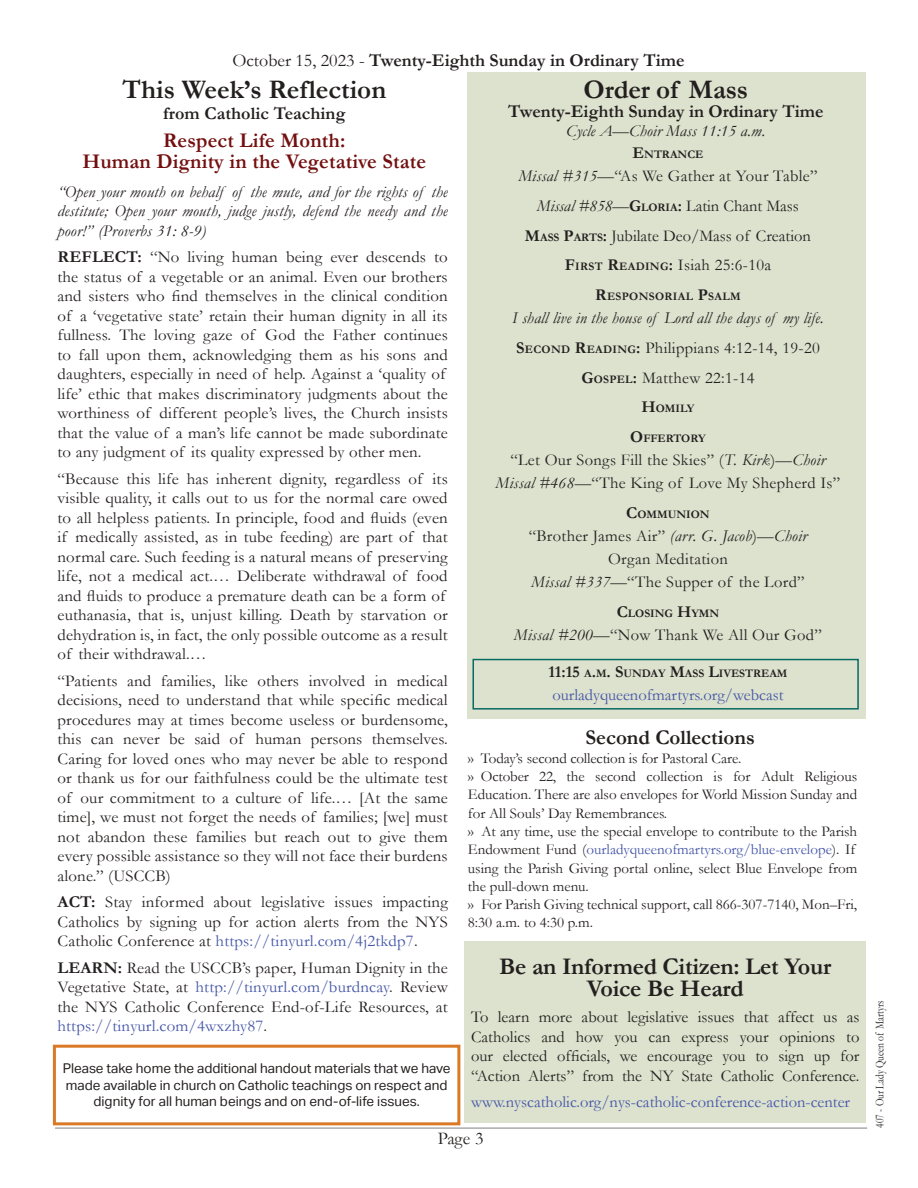
<style>
.page{position:relative;width:918px;height:1188px;background:#fff}
.page>*{position:absolute;margin:0;border:0;box-sizing:border-box;transform-origin:0 0}
.t1{font:700 27px "Garamond";color:#241f1f}
.t2{font:700 24px/22.5px "Garamond";letter-spacing:-.01em;color:#241f1f;text-align:center}
.t3{font:700 21px/21px "Garamond";letter-spacing:.01em;color:#740f10;text-align:center}
.t4{font:700 21px "Garamond";color:#241f1f}
.t5{font:700 18px "Garamond";color:#241f1f}
.t6{font:18px "Garamond";color:#241f1f}
.t7{font:16.5px/19.5px "Garamond";letter-spacing:.01em;color:#241f1f;text-align:justify}
.t8{font:italic 16.5px/29.8px "Garamond";letter-spacing:.01em;color:#241f1f;text-align:center}
.t9{font:16.5px "Garamond";color:#4455a7}
.t10{font:15px/18.3px "Garamond";color:#241f1f}
.t11{font:13.5px/16.5px "Aktiv Grotesk";color:#241f1f;text-align:center}
.t12{font:12px "Garamond";color:#241f1f;scale:.8 1}
.t13{font:700 11.55px "Garamond";color:#241f1f}
.t14{font:700 11.55px "Garamond";letter-spacing:.03em;color:#241f1f}
.s1{font-weight:400}
.s2{font-weight:700}
.s3{color:#4455a7}
.s4{font-size:16.5px}
.s5{font-style:italic}
.s6{font-weight:700;font-size:11.55px}
.s7{font-weight:700;font-style:normal}
.s8{font-weight:700;font-style:normal;font-size:11.55px}
.s9{font-style:normal}
.s10{font-style:inherit}
</style>
<div class="page">
<div style="left:468px;top:72px;width:398px;height:647px;background:#dce2ce"></div>
<hr style="left:55px;top:1128px;width:812px;height:1px;background:#838182">
<div style="left:472px;top:659px;width:387px;height:51px;border:2px solid #096963"></div>
<div style="left:464px;top:942px;width:402px;height:181px;background:#dce2ce"></div>
<div style="left:53px;top:1045px;width:407px;height:80px;border:3px solid #da7926"></div>
<p class="t5" style="left:232px;top:48px;width:454px"><span class="s1">October 15, 2023 -</span> Twenty-Eighth Sunday in Ordinary Time</p>
<h1 class="t1" style="left:122px;top:71px;width:265px">This Week’s Reflection</h1>
<p class="t5" style="left:163px;top:101px;width:184px">from Catholic Teaching</p>
<p class="t3" style="left:82px;top:130px;width:345px">Respect Life Month:<br>Human Dignity in the Vegetative State</p>
<p class="t8" style="left:58px;top:181px;width:392px;line-height:19.5px;text-align:justify">“Open your mouth on behalf of the mute, and for the rights of the destitute; Open your mouth, judge justly, defend the needy and the poor!” (Proverbs 31: 8-9)</p>
<p class="t7" style="left:58px;top:247px;width:392px;text-align:left"><span class="s2">REFLECT:</span> “No living human being ever descends to the status of a vegetable or an animal. Even our brothers and sisters who find themselves in the clinical condition of a ‘vegetative state’ retain their human dignity in all its fullness. The loving gaze of God the Father continues to fall upon them, acknowledging them as his sons and daughters, especially in need of help. Against a ‘quality of life’ ethic that makes discriminatory judgments about the worthiness of different people’s lives, the Church insists that the value of a man’s life cannot be made subordinate to any judgment of its quality expressed by other men.</p>
<p class="t7" style="left:58px;top:468px;width:392px;text-align:left">“Because this life has inherent dignity, regardless of its visible quality, it calls out to us for the normal care owed to all helpless patients. In principle, food and fluids (even if medically assisted, as in tube feeding) are part of that normal care. Such feeding is a natural means of preserving life, not a medical act.… Deliberate withdrawal of food and fluids to produce a premature death can be a form of euthanasia, that is, unjust killing. Death by starvation or dehydration is, in fact, the only possible outcome as a result of their withdrawal.…</p>
<p class="t7" style="left:58px;top:670px;width:392px">“Patients and families, like others involved in medical decisions, need to understand that while specific medical procedures may at times become useless or burdensome, this can never be said of human persons themselves.<br>Caring for loved ones who may never be able to respond or thank us for our faithfulness could be the ultimate test of our commitment to a culture of life.… [At the same time], we must not forget the needs of families; [we] must not abandon these families but reach out to give them every possible assistance so they will not face their burdens alone.” (USCCB)</p>
<p class="t7" style="left:58px;top:892px;width:392px"><span class="s2">ACT:</span> Stay informed about legislative issues impacting Catholics by signing up for action alerts from the NYS Catholic Conference at <span class="s3">https://tinyurl.com/4j2tkdp7</span>.</p>
<p class="t7" style="left:58px;top:957px;width:392px"><span class="s2">LEARN:</span> Read the USCCB’s paper, Human Dignity in the Vegetative State, at <span class="s3">http://tinyurl.com/burdncay</span>. Review the NYS Catholic Conference End-of-Life Resources, at <span class="s3">https://tinyurl.com/4wxzhy87</span>.</p>
<h2 class="t2" style="left:499px;top:955px;width:334px">Be an Informed Citizen: Let Your<br>Voice Be Heard</h2>
<h1 class="t1" style="left:584px;top:71px;width:166px">Order of Mass</h1>
<p class="t5" style="left:508px;top:99px;width:317px">Twenty-Eighth Sunday in Ordinary Time</p>
<p class="t8" style="left:566px;top:116px;width:201px">Cycle A—Choir Mass 11:15 a.m.</p>
<p class="t13" style="left:633px;top:146px;width:72px"><span class="s4">E</span>NTRANCE</p>
<p class="t7" style="left:518px;top:160px;width:301px;line-height:29.8px;text-align:center"><span class="s5">Missal #315</span>—“As We Gather at Your Table” <span class="s5">Missal #858</span>—<span class="s2">G</span><span class="s6">LORIA</span><span class="s2">:</span> Latin Chant Mass<br><span class="s2">M</span><span class="s6">ASS</span> <span class="s2">P</span><span class="s6">ARTS</span><span class="s2">:</span> Jubilate Deo/Mass of Creation <span class="s2">F</span><span class="s6">IRST</span> <span class="s2">R</span><span class="s6">EADING</span><span class="s2">:</span> Isiah 25:6-10a</p>
<p class="t14" style="left:595px;top:289px;width:146px"><span class="s4">R</span>ESP ONSORIAL <span class="s4">P</span>SALM</p>
<p class="t8" style="left:512px;top:303px;width:313px">I shall live in the house of Lord all the days of my life.<br><span class="s7">S</span><span class="s8">ECOND</span> <span class="s7">R</span><span class="s8">EADING</span><span class="s7">:</span> <span class="s9">P</span><span class="s9">hilippians 4:12-14, 19-20<br></span><span class="s7">G</span><span class="s8">OSPEL</span><span class="s7">:</span> <span class="s9">Matthew 22:1-14</span></p>
<p class="t13" style="left:641px;top:401px;width:55px"><span class="s4">H</span>OMILY</p>
<p class="t13" style="left:630px;top:431px;width:77px"><span class="s4">O</span>FFERTORY</p>
<p class="t7" style="left:496px;top:448px;width:346px;line-height:23.1px;text-align:center">“Let Our Songs Fill the Skies” (<span class="s5">T. Kirk</span>)<span class="s10">—</span><span class="s5">Choir<br>Missal #468</span><span class="s10">—</span>“The King of Love My Shepherd Is”</p>
<p class="t13" style="left:626px;top:507px;width:85px"><span class="s4">C</span>OMMUNION</p>
<p class="t7" style="left:529px;top:524px;width:280px;line-height:23.1px;text-align:center"><span class="s10">“</span>Brother James Air<span class="s10">”</span> <span class="s5">(arr. G. Jacob</span><span class="s10">)—</span><span class="s5">Choir<br></span>Organ Meditation<br><span class="s5">Missal #337</span><span class="s10">—</span>“The Supper of the Lord”</p>
<p class="t13" style="left:617px;top:605px;width:104px"><span class="s4">C</span>LOSING <span class="s4">H</span>YMN</p>
<p class="t7" style="left:514px;top:625px;width:309px"><span class="s5">Missal #200</span><span class="s10">—“</span>Now Thank We All Our God”</p>
<p class="t13" style="left:548px;top:665px;width:240px"><span class="s4">11:15</span> A<span class="s4">.</span>M<span class="s4">. S</span>UNDAY <span class="s4">M</span>ASS <span class="s4">L</span>IVESTREAM</p>
<p class="t9" style="left:552px;top:683px;width:233px">ourladyqueenofmartyrs.org/webcast</p>
<p class="t4" style="left:586px;top:723px;width:171px">Second Collections</p>
<p class="t10" style="left:468px;top:749px;width:391px">›› Today’s second collection is for Pastoral Care.<br>›› October 22, the second collection is for Adult Religious Education. There are also envelopes for World Mission Sunday and for All Souls’ Day Remembrances.<br>›› At any time, use the special envelope to contribute to the Parish Endowment Fund (<span class="s3">ourladyqueenofmartyrs.org/blue-envelope</span>). If using the Parish Giving portal online, select Blue Envelope from the pull-down menu.<br>›› For Parish Giving technical support, call 866-307-7140, Mon–Fri, 8:30 a.m. to 4:30 p.m.</p>
<p class="t7" style="left:471px;top:1007px;width:390px">To learn more about legislative issues that affect us as Catholics and how you can express your opinions to our elected officials, we encourage you to sign up for “Action Alerts” from the NY State Catholic Conference.</p>
<p class="t9" style="left:471px;top:1091px;width:380px">www.nyscatholic.org/nys-catholic-conference-action-center</p>
<p class="t11" style="left:63px;top:1060px;width:389px">Please take home the additional handout materials that we have made available in church on Catholic teachings on respect and dignity for all human beings and on end-of-life issues.</p>
<p class="t6" style="left:438px;top:1126px;width:47px">Page 3</p>
<p class="t12" style="left:872px;top:1128px;width:161px;rotate:-90deg">407 - Our Lady Queen of Martyrs</p>
</div>
